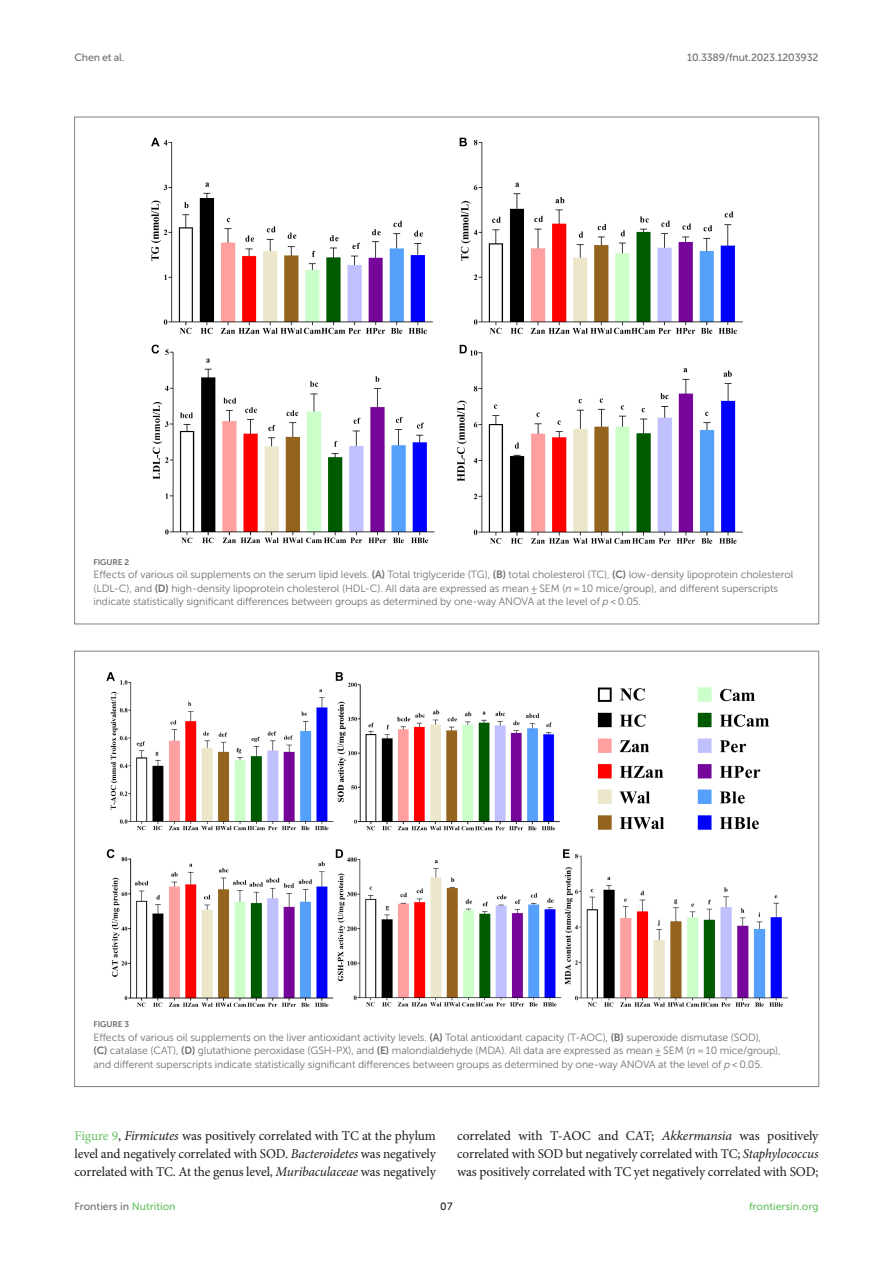
<style>
.page{position:relative;width:893px;height:1263px;background:#fff}
.page>*{position:absolute;margin:0;border:0;box-sizing:border-box;transform-origin:0 0}
.TEXT_FLUSH{font:13.5px/18px "Minion Pro";letter-spacing:-.01em;color:#1b1c1b;text-align:justify}
.FIG_LEG{font:10.5px/13.5px "Museo Sans 300";letter-spacing:-.01em;color:#706f70}
.t1{font:10.5px "Museo Sans 500";letter-spacing:-.015em;color:#706f70}
.t2{font:10.5px "Museo Sans 500";color:#65c161}
.t3{font:10.5px "Museo Sans 500";color:#1b1c1b}
.FIG_HD{font:8.25px "Museo Sans 700";letter-spacing:-.01em;color:#706f70}
.s1{font-family:"Museo Sans 700"}
.s2{font-style:italic}
.s3{color:#65c161}
</style>
<div class="page">
<img style="left:151px;top:137px;width:592px;height:407px">
<img style="left:106px;top:672px;width:682px;height:335px">
<p class="t1" style="left:74px;top:51px;width:52px">Chen et al.</p>
<p class="t1" style="left:687px;top:51px;width:133px">10.3389/fnut.2023.1203932</p>
<p class="FIG_HD" style="left:94px;top:557px;width:37px">FIGURE 2</p>
<p class="FIG_LEG" style="left:94px;top:568px;width:701px">Effects of various oil supplements on the serum lipid levels. <span class="s1">(A)</span> Total triglyceride (TG), <span class="s1">(B)</span> total cholesterol (TC), <span class="s1">(C)</span> low-density lipoprotein cholesterol (LDL-C), and <span class="s1">(D)</span> high-density lipoprotein cholesterol (HDL-C). All data are expressed as mean ± SEM (<span class="s2">n</span> = 10 mice/group), and different superscripts indicate statistically significant differences between groups as determined by one-way ANOVA at the level of <span class="s2">p</span> &lt; 0.05.</p>
<p class="FIG_HD" style="left:94px;top:1020px;width:37px">FIGURE 3</p>
<p class="FIG_LEG" style="left:94px;top:1030px;width:689px">Effects of various oil supplements on the liver antioxidant activity levels. <span class="s1">(A)</span> Total antioxidant capacity (T-AOC), <span class="s1">(B)</span> superoxide dismutase (SOD),<br><span class="s1">(C)</span> catalase (CAT), <span class="s1">(D)</span> glutathione peroxidase (GSH-PX), and <span class="s1">(E)</span> malondialdehyde (MDA). All data are expressed as mean ± SEM (<span class="s2">n</span> = 10 mice/group), and different superscripts indicate statistically significant differences between groups as determined by one-way ANOVA at the level of <span class="s2">p</span> &lt; 0.05.</p>
<p class="TEXT_FLUSH" style="left:74px;top:1127px;width:363px"><span class="s3">Figure 9</span>, <span class="s2">Firmicutes</span> was positively correlated with TC at the phylum level and negatively correlated with SOD. <span class="s2">Bacteroidetes</span> was negatively correlated with TC. At the genus level, <span class="s2">Muribaculaceae</span> was negatively</p>
<p class="TEXT_FLUSH" style="left:457px;top:1127px;width:363px">correlated with T-AOC and CAT; <span class="s2">Akkermansia</span> was positively correlated with SOD but negatively correlated with TC; <span class="s2">Staphylococcus </span>was positively correlated with TC yet negatively correlated with SOD;</p>
<p class="t1" style="left:74px;top:1200px;width:103px">Frontiers in <span class="s3">Nutrition</span></p>
<p class="t3" style="left:440px;top:1200px;width:14px">07</p>
<p class="t2" style="left:749px;top:1200px;width:71px">frontiersin.org</p>
</div>
